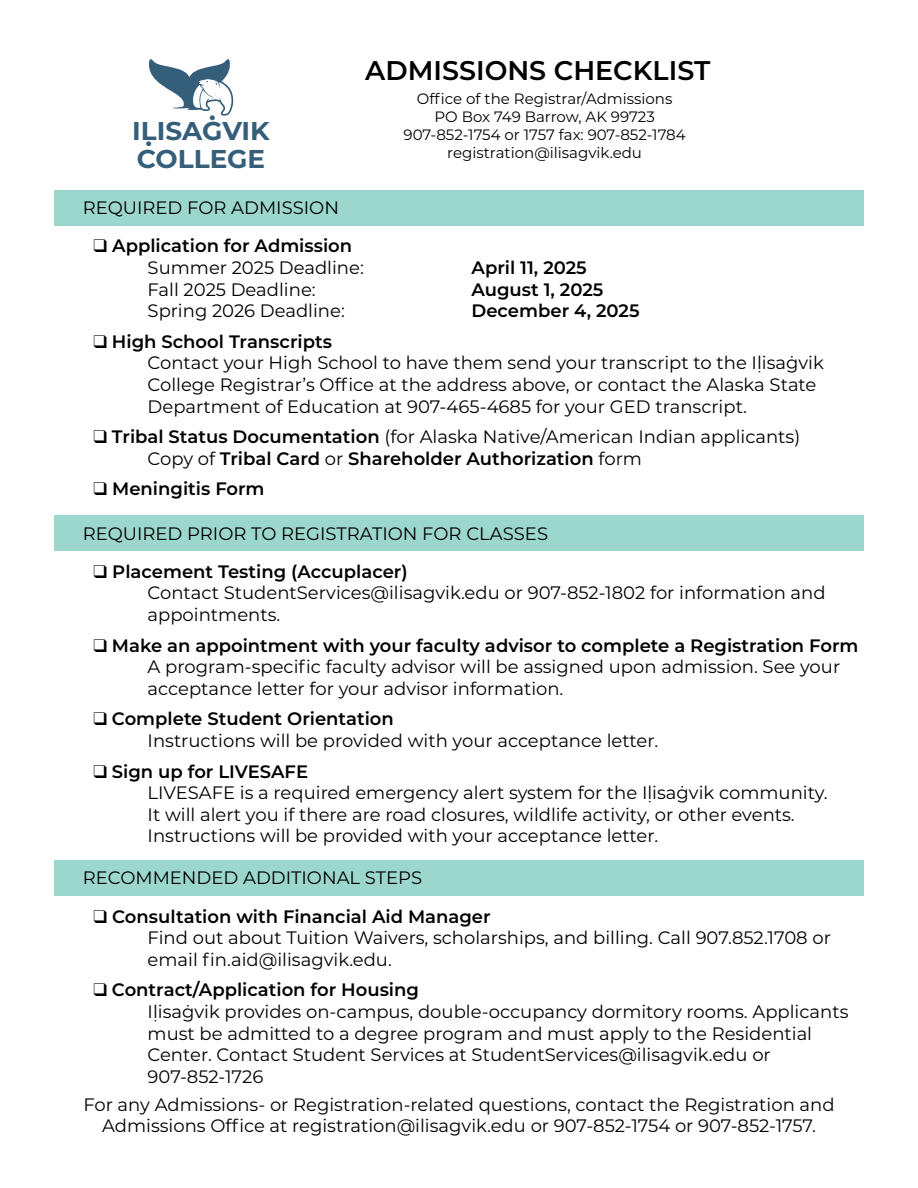
<style>
.page{position:relative;width:918px;height:1188px;background:#fff}
.page>*{position:absolute;margin:0;border:0;box-sizing:border-box;transform-origin:0 0}
.t1{font:600 27px "Montserrat";color:#000}
.t2{font:700 25.8px "Montserrat";color:#345e79}
.t3{font:700 25.2px "Montserrat";color:#345e79}
.t4{font:18px/21.6px "Montserrat";color:#000}
.t5{font:600 18px/21.6px "Montserrat";color:#000}
.t6{font:15px/18px "Montserrat";color:#000;text-align:center}
.s1{font-weight:400}
.s2{font-weight:600}
</style>
<div class="page">
<div style="left:54px;top:190px;width:810px;height:36px;background:#9cd7ce"></div>
<div style="left:54px;top:515px;width:810px;height:36px;background:#9cd7ce"></div>
<div style="left:54px;top:860px;width:810px;height:36px;background:#9cd7ce"></div>
<svg style="left:149px;top:59px;width:85px;height:57px"></svg>
<h3 class="t3" style="left:209px;top:92px;width:8px">.</h3>
<h2 class="t2" style="left:132px;top:112px;width:139px">ILISAGVIK</h2>
<h3 class="t3" style="left:145px;top:119px;width:8px">.</h3>
<h2 class="t2" style="left:137px;top:140px;width:130px">COLLEGE</h2>
<h1 class="t1" style="left:365px;top:51px;width:347px">ADMISSIONS CHECKLIST</h1>
<p class="t6" style="left:404px;top:89px;width:284px">Office of the Registrar/Admissions PO Box 749 Barrow, AK 99723<br>907-852-1754 or 1757 fax: 907-852-1784 registration@ilisagvik.edu</p>
<p class="t4" style="left:83px;top:196px;width:258px">REQUIRED FOR ADMISSION</p>
<p class="t5" style="left:148px;top:234px;width:218px;text-indent:-54px">❑ Application for Admission<br><span class="s1">Summer 2025 Deadline:</span></p>
<p class="t5" style="left:472px;top:256px;width:117px">April 11, 2025</p>
<p class="t4" style="left:148px;top:278px;width:170px">Fall 2025 Deadline:</p>
<p class="t5" style="left:472px;top:278px;width:133px">August 1, 2025</p>
<p class="t4" style="left:148px;top:299px;width:199px">Spring 2026 Deadline:</p>
<p class="t5" style="left:472px;top:299px;width:169px">December 4, 2025</p>
<p class="t4" style="left:148px;top:330px;width:678px;text-indent:-54px">❑ <span class="s2">High School Transcripts<br></span>Contact your High School to have them send your transcript to the Iḷisaġvik College Registrar’s Office at the address above, or contact the Alaska State Department of Education at 907-465-4685 for your GED transcript.</p>
<p class="t5" style="left:148px;top:425px;width:654px;text-indent:-54px">❑ Tribal Status Documentation <span class="s1">(for Alaska Native/American Indian applicants)<br>Copy of</span> Tribal Card <span class="s1">or</span> Shareholder Authorization <span class="s1">form</span></p>
<p class="t5" style="left:94px;top:477px;width:172px">❑ Meningitis Form</p>
<p class="t4" style="left:83px;top:522px;width:467px">REQUIRED PRIOR TO REGISTRATION FOR CLASSES</p>
<p class="t4" style="left:148px;top:560px;width:680px;text-indent:-54px">❑ <span class="s2">Placement Testing (Accuplacer)<br></span>Contact StudentServices@ilisagvik.edu or 907-852-1802 for information and appointments.</p>
<p class="t4" style="left:148px;top:634px;width:712px;text-indent:-54px">❑ <span class="s2">Make an appointment with your faculty advisor to complete a Registration Form<br></span>A program-specific faculty advisor will be assigned upon admission. See your acceptance letter for your advisor information.</p>
<p class="t4" style="left:148px;top:708px;width:512px;text-indent:-54px">❑ <span class="s2">Complete Student Orientation<br></span>Instructions will be provided with your acceptance letter.</p>
<p class="t4" style="left:148px;top:760px;width:682px;text-indent:-54px">❑ <span class="s2">Sign up for LIVESAFE<br></span>LIVESAFE is a required emergency alert system for the Iḷisaġvik community.<br>It will alert you if there are road closures, wildlife activity, or other events.<br>Instructions will be provided with your acceptance letter.</p>
<p class="t4" style="left:83px;top:867px;width:341px">RECOMMENDED ADDITIONAL STEPS</p>
<p class="t4" style="left:148px;top:905px;width:685px;text-indent:-54px">❑ <span class="s2">Consultation with Financial Aid Manager<br></span>Find out about Tuition Waivers, scholarships, and billing. Call 907.852.1708 or email fin.aid@ilisagvik.edu.</p>
<p class="t4" style="left:148px;top:979px;width:702px;text-indent:-54px">❑ <span class="s2">Contract/Application for Housing<br></span>Iḷisaġvik provides on-campus, double-occupancy dormitory rooms. Applicants must be admitted to a degree program and must apply to the Residential Center. Contact Student Services at StudentServices@ilisagvik.edu or 907-852-1726</p>
<p class="t4" style="left:83px;top:1093px;width:753px;text-align:center">For any Admissions- or Registration-related questions, contact the Registration and<br>Admissions Office at registration@ilisagvik.edu or 907-852-1754 or 907-852-1757.</p>
</div>
